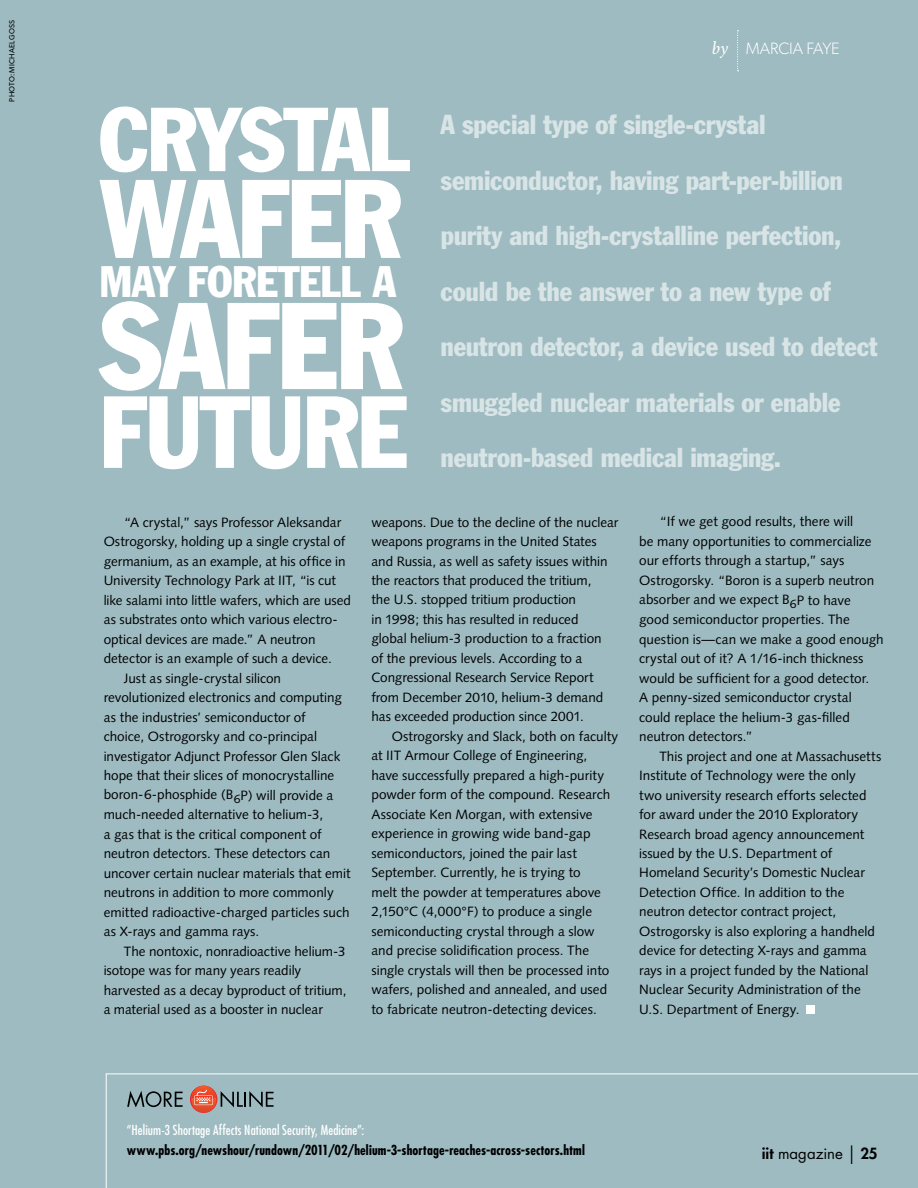
<style>
.page{position:relative;width:918px;height:1188px;background:#9dbbc1}
.page>*{position:absolute;margin:0;border:0;box-sizing:border-box;transform-origin:0 0}
.t1{font:condensed 121.05px "Franklin Gothic";letter-spacing:-.015em;color:#fff}
.t2{font:condensed 109.65px "Franklin Gothic";letter-spacing:-.015em;color:#fff}
.t3{font:condensed 100.5px "Franklin Gothic";letter-spacing:-.02em;color:#fff}
.t4{font:condensed 89.1px "Franklin Gothic";letter-spacing:-.025em;color:#fff}
.t5{font:condensed 43.35px "Franklin Gothic";letter-spacing:-.01em;color:#fff}
.t6{font:condensed 27px/55.5px "Franklin Gothic";letter-spacing:-.01em;color:#d8e4e6}
.t7{font:300 16.5px "Gibson";letter-spacing:-.005em;color:#fff}
.t8{font:15px "Futura";color:#000}
.t9{font:13.5px "Syntax";color:#000}
.t10{font:700 condensed 13.5px/19.5px "Futura";letter-spacing:.01em;color:#000}
.t11{font:7.5px "Gibson";letter-spacing:.02em;color:#000}
.s1{font-family:"Aragon";font-weight:400;font-style:italic;font-size:18px}
.s2{font-weight:400;color:#fff}
.s3{font-weight:800}
.s4{font-size:22.5px}
</style>
<div class="page">
<div style="left:806px;top:1005px;width:9px;height:9px;background:#fff"></div>
<svg style="left:105px;top:1073px;width:813px;height:115px"></svg>
<svg style="left:737px;top:30px;width:2px;height:41px"></svg>
<p class="t11" style="left:8px;top:102px;width:83px;rotate:-90deg">Photo: Mich ael Goss</p>
<p class="t4" style="left:99px;top:85px;width:292px">Crystal</p>
<p class="t2" style="left:99px;top:152px;width:303px">Wafer</p>
<p class="t5" style="left:99px;top:255px;width:298px">May Foretell a</p>
<p class="t1" style="left:99px;top:272px;width:305px">Safer</p>
<p class="t3" style="left:99px;top:371px;width:309px">Future</p>
<p class="t7" style="left:712px;top:38px;width:129px"><span class="s1">by</span> MARCIA FAYE</p>
<p class="t6" style="left:441px;top:97px;width:439px">A special type of single-crystal semiconductor, having part-per-billion purity and high-crystalline perfection, could be the answer to a new type of neutron detector, a device used to detect smuggled nuclear materials or enable neutron-based medical imaging.</p>
<p class="t9" style="left:124px;top:514px;width:219px">“A crystal,” says Professor Aleksandar</p>
<p class="t9" style="left:104px;top:533px;width:243px">Ostrogorsky, holding up a single crystal of</p>
<p class="t9" style="left:104px;top:553px;width:243px">germanium, as an example, at his office in</p>
<p class="t9" style="left:104px;top:572px;width:234px">University Technology Park at IIT, “is cut</p>
<p class="t9" style="left:104px;top:592px;width:249px">like salami into little wafers, which are used</p>
<p class="t9" style="left:104px;top:611px;width:236px">as substrates onto which various electro-</p>
<p class="t9" style="left:104px;top:631px;width:213px">optical devices are made.” A neutron</p>
<p class="t9" style="left:104px;top:650px;width:230px">detector is an example of such a device.</p>
<p class="t9" style="left:124px;top:670px;width:159px">Just as single-crystal silicon</p>
<p class="t9" style="left:104px;top:689px;width:240px">revolutionized electronics and computing</p>
<p class="t9" style="left:104px;top:709px;width:204px">as the industries’ semiconductor of</p>
<p class="t9" style="left:104px;top:728px;width:215px">choice, Ostrogorsky and co-principal</p>
<p class="t9" style="left:104px;top:748px;width:238px">investigator Adjunct Professor Glen Slack</p>
<p class="t9" style="left:104px;top:767px;width:232px">hope that their slices of monocrystalline</p>
<p class="t9" style="left:104px;top:787px;width:231px">boron-6-phosphide (B<sub>6</sub>P) will provide a</p>
<p class="t9" style="left:104px;top:806px;width:221px">much-needed alternative to helium-3,</p>
<p class="t9" style="left:104px;top:826px;width:219px">a gas that is the critical component of</p>
<p class="t9" style="left:104px;top:845px;width:228px">neutron detectors. These detectors can</p>
<p class="t9" style="left:104px;top:865px;width:249px">uncover certain nuclear materials that emit</p>
<p class="t9" style="left:104px;top:884px;width:232px">neutrons in addition to more commonly</p>
<p class="t9" style="left:104px;top:904px;width:247px">emitted radioactive-charged particles such</p>
<p class="t9" style="left:104px;top:923px;width:157px">as X-rays and gamma rays.</p>
<p class="t9" style="left:124px;top:943px;width:223px">The nontoxic, nonradioactive helium-3</p>
<p class="t9" style="left:104px;top:962px;width:199px">isotope was for many years readily</p>
<p class="t9" style="left:104px;top:982px;width:244px">harvested as a decay byproduct of tritium,</p>
<p class="t9" style="left:104px;top:1001px;width:221px">a material used as a booster in nuclear</p>
<p class="t9" style="left:371px;top:514px;width:248px">weapons. Due to the decline of the nuclear</p>
<p class="t9" style="left:371px;top:533px;width:227px">weapons programs in the United States</p>
<p class="t9" style="left:371px;top:553px;width:238px">and Russia, as well as safety issues within</p>
<p class="t9" style="left:371px;top:572px;width:222px">the reactors that produced the tritium,</p>
<p class="t9" style="left:371px;top:592px;width:206px">the U.S. stopped tritium production</p>
<p class="t9" style="left:371px;top:611px;width:209px">in 1998; this has resulted in reduced</p>
<p class="t9" style="left:371px;top:631px;width:232px">global helium-3 production to a fraction</p>
<p class="t9" style="left:371px;top:650px;width:212px">of the previous levels. According to a</p>
<p class="t9" style="left:371px;top:670px;width:224px">Congressional Research Service Report</p>
<p class="t9" style="left:371px;top:689px;width:233px">from December 2010, helium-3 demand</p>
<p class="t9" style="left:371px;top:709px;width:214px">has exceeded production since 2001.</p>
<p class="t9" style="left:392px;top:728px;width:228px">Ostrogorsky and Slack, both on faculty</p>
<p class="t9" style="left:371px;top:748px;width:217px">at IIT Armour College of Engineering,</p>
<p class="t9" style="left:371px;top:767px;width:234px">have successfully prepared a high-purity</p>
<p class="t9" style="left:371px;top:787px;width:240px">powder form of the compound. Research</p>
<p class="t9" style="left:371px;top:806px;width:223px">Associate Ken Morgan, with extensive</p>
<p class="t9" style="left:371px;top:826px;width:221px">experience in growing wide band-gap</p>
<p class="t9" style="left:371px;top:845px;width:207px">semiconductors, joined the pair last</p>
<p class="t9" style="left:371px;top:865px;width:211px">September. Currently, he is trying to</p>
<p class="t9" style="left:371px;top:884px;width:231px">melt the powder at temperatures above</p>
<p class="t9" style="left:371px;top:904px;width:222px">2,150°C (4,000°F) to produce a single</p>
<p class="t9" style="left:371px;top:923px;width:225px">semiconducting crystal through a slow</p>
<p class="t9" style="left:371px;top:943px;width:219px">and precise solidification process. The</p>
<p class="t9" style="left:371px;top:962px;width:239px">single crystals will then be processed into</p>
<p class="t9" style="left:371px;top:982px;width:237px">wafers, polished and annealed, and used</p>
<p class="t9" style="left:371px;top:1001px;width:227px">to fabricate neutron-detecting devices.</p>
<p class="t9" style="left:659px;top:514px;width:195px">“If we get good results, there will</p>
<p class="t9" style="left:639px;top:533px;width:234px">be many opportunities to commercialize</p>
<p class="t9" style="left:639px;top:553px;width:207px">our efforts through a startup,” says</p>
<p class="t9" style="left:639px;top:572px;width:237px">Ostrogorsky. “Boron is a superb neutron</p>
<p class="t9" style="left:639px;top:592px;width:213px">absorber and we expect B<sub>6</sub>P to have</p>
<p class="t9" style="left:639px;top:611px;width:212px">good semiconductor properties. The</p>
<p class="t9" style="left:639px;top:631px;width:246px">question is—can we make a good enough</p>
<p class="t9" style="left:639px;top:650px;width:226px">crystal out of it? A 1/16-inch thickness</p>
<p class="t9" style="left:639px;top:670px;width:232px">would be sufficient for a good detector.</p>
<p class="t9" style="left:639px;top:689px;width:214px">A penny-sized semiconductor crystal</p>
<p class="t9" style="left:639px;top:709px;width:212px">could replace the helium-3 gas-filled</p>
<p class="t9" style="left:639px;top:728px;width:115px">neutron detectors.”</p>
<p class="t9" style="left:659px;top:748px;width:223px">This project and one at Massachusetts</p>
<p class="t9" style="left:639px;top:767px;width:218px">Institute of Technology were the only</p>
<p class="t9" style="left:639px;top:787px;width:229px">two university research efforts selected</p>
<p class="t9" style="left:639px;top:806px;width:221px">for award under the 2010 Exploratory</p>
<p class="t9" style="left:639px;top:826px;width:227px">Research broad agency announcement</p>
<p class="t9" style="left:639px;top:845px;width:195px">issued by the U.S. Department of</p>
<p class="t9" style="left:639px;top:865px;width:227px">Homeland Security’s Domestic Nuclear</p>
<p class="t9" style="left:639px;top:884px;width:207px">Detection Office. In addition to the</p>
<p class="t9" style="left:639px;top:904px;width:199px">neutron detector contract project,</p>
<p class="t9" style="left:639px;top:923px;width:237px">Ostrogorsky is also exploring a handheld</p>
<p class="t9" style="left:639px;top:943px;width:229px">device for detecting X-rays and gamma</p>
<p class="t9" style="left:639px;top:962px;width:231px">rays in a project funded by the National</p>
<p class="t9" style="left:639px;top:982px;width:223px">Nuclear Security Administration of the</p>
<p class="t9" style="left:639px;top:1001px;width:162px">U.S. Department of Energy.</p>
<p class="t10" style="left:127px;top:1121px;width:460px"><span class="s2">“Helium-3 Shortage Affects National Security, Medicine”: </span>www.pbs.org/newshour/rundown/2011/02/helium-3-shortage-reaches-across-sectors.html</p>
<p class="t8" style="left:762px;top:1144px;width:117px"><span class="s3">iit</span> magazine <span class="s4">|</span> <span class="s3">25</span></p>
</div>
